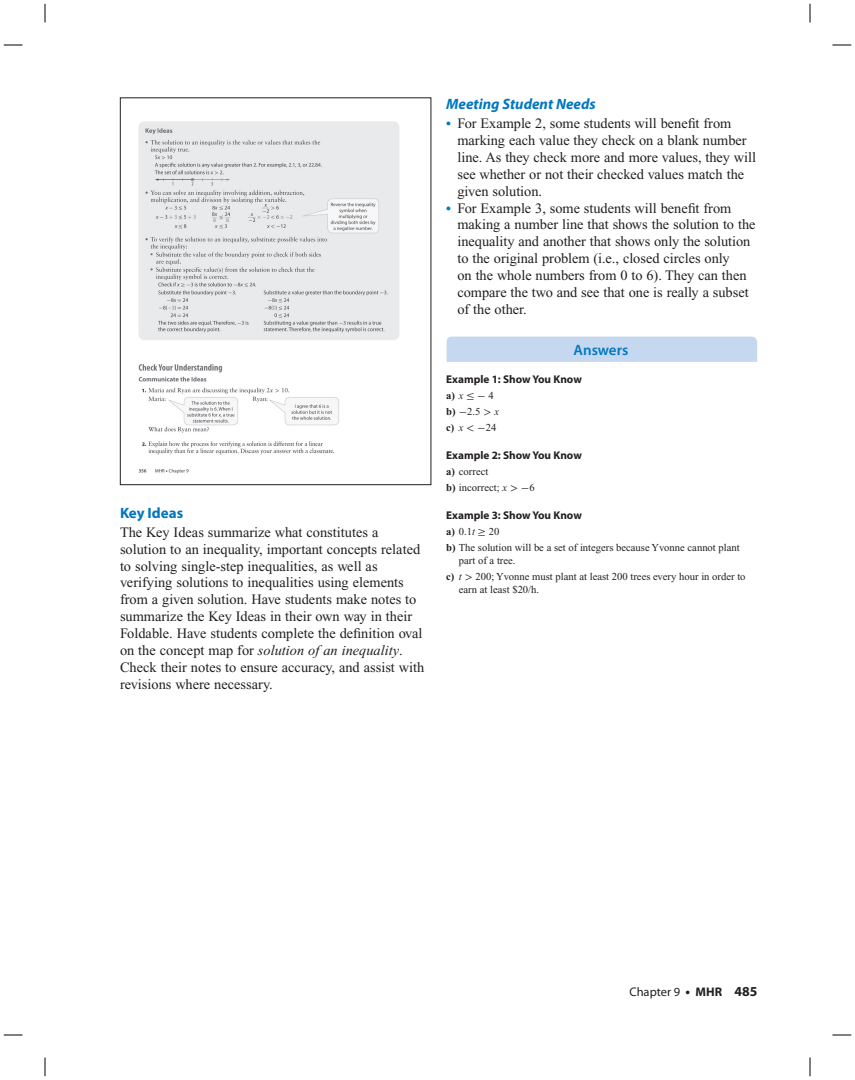
<style>
.page{position:relative;width:855px;height:1080px;background:#fff}
.page>*{position:absolute;margin:0;border:0;box-sizing:border-box;transform-origin:0 0}
.t1{font:italic 700 15px "Myriad Pro";color:#0077c0}
.t2{font:700 15px "Myriad Pro";color:#0077c0}
.t3{font:600 15px "Myriad Pro";color:#0077c0}
.t4{font:14.38px/16.9px "Times New Roman";letter-spacing:-.005em;color:#231f20}
.t5{font:12.5px "Myriad Pro";color:#231f20}
.t6{font:700 11.25px "Myriad Pro";color:#231f20}
.t7{font:10.62px/16.2px "Times New Roman";color:#231f20}
.t8{font:700 10.62px/16.2px "Times New Roman";color:#231f20}
.s1{font-style:italic}
.s2{font-weight:700;font-size:13.75px;color:#0077c0}
.s3{font-weight:400;font-style:italic}
.s4{font-family:"Uni Math";font-weight:400}
.s5{font-weight:400}
.s6{font-weight:700}
.s7{font-family:"Uni Math"}
.s8{font-weight:700;font-size:13.75px}
</style>
<div class="page">
<div style="left:447px;top:336px;width:310px;height:26px;background:#c6d8ef"></div>
<img style="left:138px;top:121px;width:261px;height:353px">
<div style="left:120px;top:98px;width:311px;height:387px;border:1px solid #231f20"></div>
<svg style="left:4px;top:44px;width:18px;height:2px"></svg>
<svg style="left:832px;top:44px;width:19px;height:2px"></svg>
<svg style="left:4px;top:1034px;width:18px;height:2px"></svg>
<svg style="left:832px;top:1034px;width:19px;height:2px"></svg>
<svg style="left:44px;top:4px;width:2px;height:18px"></svg>
<svg style="left:44px;top:1058px;width:2px;height:18px"></svg>
<svg style="left:809px;top:4px;width:2px;height:18px"></svg>
<svg style="left:809px;top:1058px;width:2px;height:18px"></svg>
<p class="t2" style="left:120px;top:507px;width:65px">Key Ideas</p>
<p class="t4" style="left:120px;top:525px;width:306px">The Key Ideas summarize what constitutes a solution to an inequality, important concepts related to solving single-step inequalities, as well as verifying solutions to inequalities using elements from a given solution. Have students make notes to summarize the Key Ideas in their own way in their Foldable. Have students complete the definition oval on the concept map for <span class="s1">solution of an inequality</span>.<br>Check their notes to ensure accuracy, and assist with revisions where necessary.</p>
<p class="t1" style="left:446px;top:98px;width:151px">Meeting Student Needs</p>
<p class="t4" style="left:458px;top:116px;width:300px;text-indent:-11px"><span class="s2">•</span> For Example 2, some students will benefit from marking each value they check on a blank number line. As they check more and more values, they will see whether or not their checked values match the given solution.</p>
<p class="t4" style="left:458px;top:201px;width:300px;text-indent:-11px"><span class="s2">•</span> For Example 3, some students will benefit from making a number line that shows the solution to the inequality and another that shows only the solution to the original problem (i.e., closed circles only<br>on the whole numbers from 0 to 6). They can then compare the two and see that one is really a subset of the other.</p>
<p class="t3" style="left:574px;top:344px;width:56px">Answers</p>
<p class="t6" style="left:446px;top:374px;width:137px">Example 1: Show You Know</p>
<p class="t8" style="left:446px;top:388px;width:54px">a) <span class="s3">x</span><span class="s4">≤-</span> <span class="s5">4 </span>b) <span class="s4">-</span><span class="s5">2.5</span> <span class="s4">&gt;</span> <span class="s3">x </span>c) <span class="s3">x</span> <span class="s4">&lt; -</span><span class="s5">24</span></p>
<p class="t6" style="left:446px;top:451px;width:137px">Example 2: Show You Know</p>
<p class="t7" style="left:446px;top:464px;width:90px"><span class="s6">a)</span> correct<br><span class="s6">b)</span> incorrect; <span class="s1">x</span> <span class="s7">&gt; -</span>6</p>
<p class="t6" style="left:446px;top:511px;width:137px">Example 3: Show You Know</p>
<p class="t7" style="left:446px;top:524px;width:295px"><span class="s6">a)</span> 0.1<span class="s1">t</span> <span class="s7">≥</span> 20<br><span class="s6">b)</span> The solution will be a set of integers because Yvonne cannot plant</p>
<p class="t7" style="left:446px;top:553px;width:301px;text-indent:13px">part of a tree.<br><span class="s6">c)</span> <span class="s1">t</span> <span class="s7">&gt;</span> 200; Yvonne must plant at least 200 trees every hour in order to</p>
<p class="t7" style="left:459px;top:582px;width:82px">earn at least $20/h.</p>
<p class="t5" style="left:629px;top:987px;width:130px">Chapter 9 <span class="s8">•</span> <span class="s6">MHR</span> <span class="s8">485</span></p>
</div>
